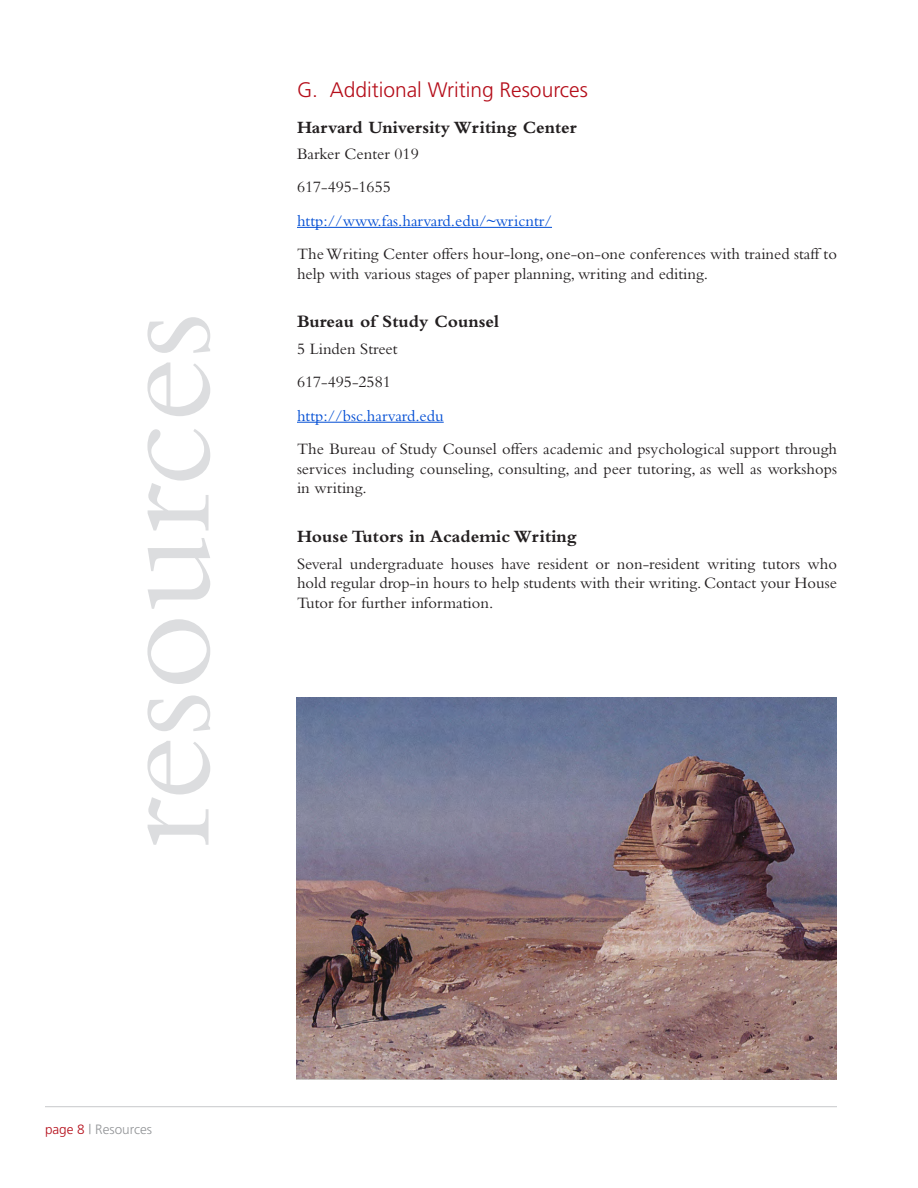
<style>
.page{position:relative;width:918px;height:1188px;background:#fff}
.page>*{position:absolute;margin:0;border:0;box-sizing:border-box;transform-origin:0 0}
.t1{font:150px "Bembo";color:#dcdddf}
.B-head{font:300 21px "Frutiger";color:#b50e1a}
.Heading_3{font:700 18px "Bembo";color:#231f20}
.Body_Copy_no_ident{font:16.5px/19.8px "Bembo";color:#231f20;text-align:justify}
.Body_Copy_no_ident-2{font:16.5px "Bembo";color:#004dd4}
.t2{font:300 13.5px "Frutiger";color:#939598}
.s1{color:#b50e1a}
</style>
<div class="page">
<hr style="left:45px;top:1106px;width:792px;height:1px;background:#c7c8ca">
<hr style="left:297px;top:227px;width:255px;height:1px;background:#004dd4">
<hr style="left:297px;top:422px;width:147px;height:1px;background:#004dd4">
<img style="left:297px;top:698px;width:540px;height:382px">
<p class="t1" style="left:74px;top:849px;width:538px;rotate:-90deg">resources</p>
<p class="B-head" style="left:297px;top:78px;width:292px">G. Additional Writing Resources</p>
<p class="Heading_3" style="left:297px;top:117px;width:281px">Harvard University Writing Center</p>
<p class="Body_Copy_no_ident" style="left:297px;top:144px;width:123px">Barker Center 019</p>
<p class="Body_Copy_no_ident" style="left:297px;top:177px;width:95px">617-495-1655</p>
<p class="Body_Copy_no_ident-2" style="left:297px;top:211px;width:257px">http://www.fas.harvard.edu/~wricntr/</p>
<p class="Body_Copy_no_ident" style="left:297px;top:244px;width:542px">The Writing Center offers hour-long, one-on-one conferences with trained staff to help with various stages of paper planning, writing and editing.</p>
<p class="Heading_3" style="left:297px;top:312px;width:204px">Bureau of Study Counsel</p>
<p class="Body_Copy_no_ident" style="left:297px;top:339px;width:102px">5 Linden Street</p>
<p class="Body_Copy_no_ident" style="left:297px;top:372px;width:95px">617-495-2581</p>
<p class="Body_Copy_no_ident-2" style="left:297px;top:406px;width:148px">http://bsc.harvard.edu</p>
<p class="Body_Copy_no_ident" style="left:297px;top:438px;width:542px">The Bureau of Study Counsel offers academic and psychological support through services including counseling, consulting, and peer tutoring, as well as workshops in writing.</p>
<p class="Heading_3" style="left:297px;top:526px;width:281px">House Tutors in Academic Writing</p>
<p class="Body_Copy_no_ident" style="left:297px;top:553px;width:542px">Several undergraduate houses have resident or non-resident writing tutors who hold regular drop-in hours to help students with their writing. Contact your House Tutor for further information.</p>
<p class="t2" style="left:45px;top:1122px;width:109px"><span class="s1">page 8</span> | Resources</p>
</div>
